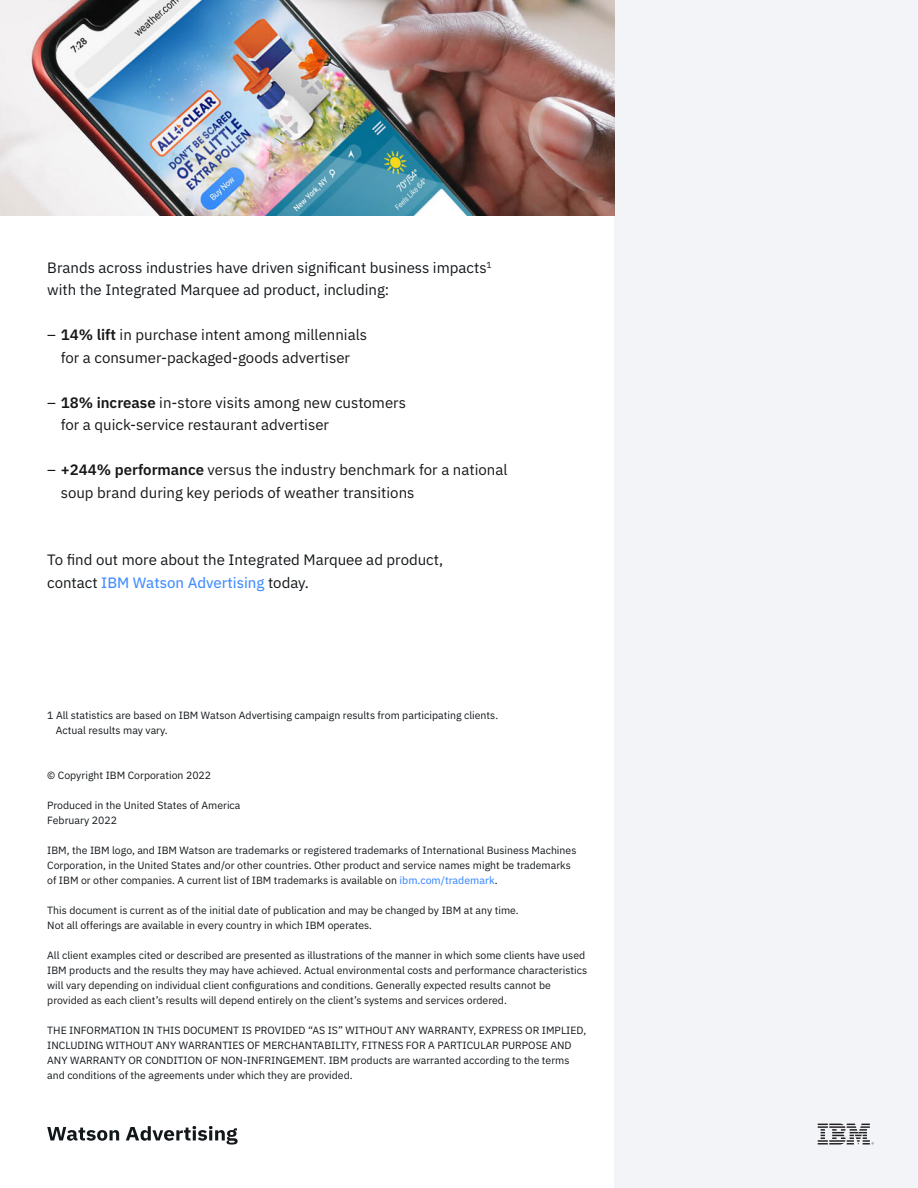
<style>
.page{position:relative;width:918px;height:1188px;background:#fff}
.page>*{position:absolute;margin:0;border:0;box-sizing:border-box;transform-origin:0 0}
.t1{font:15px/22.5px "IBM Plex Sans";color:#171717}
.body{font:15px/22.5px "IBM Plex Sans";color:#13171a}
.legal{font:10.5px/15px "IBM Plex Sans";color:#13171a}
.s1{font-weight:600}
.s2{font-family:"IBM Plex Sans Text";color:#418cff}
</style>
<div class="page">
<div style="left:615px;top:0;width:303px;height:1188px;background:#f2f4f8"></div>
<svg style="left:818px;top:1124px;width:56px;height:21px"></svg>
<svg style="left:47px;top:1126px;width:191px;height:19px"></svg>
<img style="left:0;top:0;width:615px;height:216px">
<p class="body" style="left:47px;top:255px;width:446px">Brands across industries have driven significant business impacts<sup>1 </sup>with the Integrated Marquee ad product, including:</p>
<p class="t1" style="left:47px;top:322px;width:321px;text-align:center">– <span class="s1">14% lift</span> in purchase intent among millennials for a consumer-packaged-goods advertiser</p>
<p class="t1" style="left:61px;top:390px;width:347px;text-indent:-14px">– <span class="s1">18% increase</span> in-store visits among new customers for a quick-service restaurant advertiser</p>
<p class="t1" style="left:61px;top:457px;width:448px;text-indent:-14px">– <span class="s1">+244% performance</span> versus the industry benchmark for a national soup brand during key periods of weather transitions</p>
<p class="body" style="left:47px;top:547px;width:397px">To find out more about the Integrated Marquee ad product, contact <span class="s2">IBM Watson Advertising</span> today.</p>
<p class="legal" style="left:47px;top:707px;width:452px">1 All statistics are based on IBM Watson Advertising campaign results from participating clients.</p>
<p class="legal" style="left:56px;top:722px;width:113px">Actual results may vary.</p>
<p class="legal" style="left:47px;top:767px;width:165px">© Copyright IBM Corporation 2022</p>
<p class="legal" style="left:47px;top:797px;width:195px">Produced in the United States of America</p>
<p class="legal" style="left:47px;top:812px;width:71px">February 2022</p>
<p class="legal" style="left:47px;top:842px;width:531px">IBM, the IBM logo, and IBM Watson are trademarks or registered trademarks of International Business Machines<br>Corporation, in the United States and/or other countries. Other product and service names might be trademarks of IBM or other companies. A current list of IBM trademarks is available on <span class="s2">ibm.com/trademark</span>.</p>
<p class="legal" style="left:47px;top:902px;width:473px">This document is current as of the initial date of publication and may be changed by IBM at any time.<br>Not all offerings are available in every country in which IBM operates.</p>
<p class="legal" style="left:47px;top:947px;width:541px">All client examples cited or described are presented as illustrations of the manner in which some clients have used IBM products and the results they may have achieved. Actual environmental costs and performance characteristics will vary depending on individual client configurations and conditions. Generally expected results cannot be provided as each client’s results will depend entirely on the client’s systems and services ordered.</p>
<p class="legal" style="left:47px;top:1022px;width:540px">THE INFORMATION IN THIS DOCUMENT IS PROVIDED “AS IS” WITHOUT ANY WARRANTY, EXPRESS OR IMPLIED, INCLUDING WITHOUT ANY WARRANTIES OF MERCHANTABILITY, FITNESS FOR A PARTICULAR PURPOSE AND ANY WARRANTY OR CONDITION OF NON-INFRINGEMENT. IBM products are warranted according to the terms and conditions of the agreements under which they are provided.</p>
</div>
